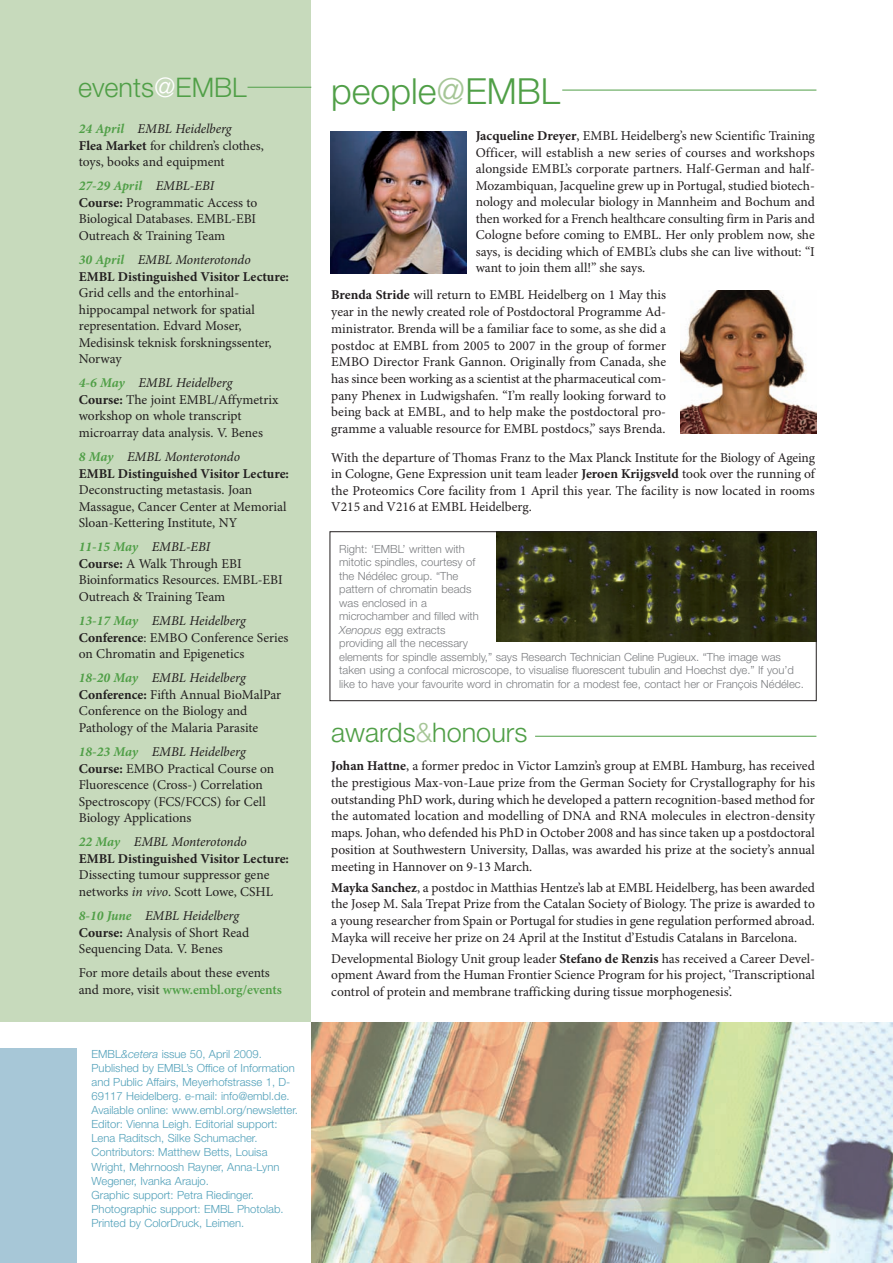
<style>
.page{position:relative;width:893px;height:1263px;background:#fff}
.page>*{position:absolute;margin:0;border:0;box-sizing:border-box;transform-origin:0 0}
.t1{font:300 36px "Helvetica Neue LT Pro";color:#509f47}
.t2{font:300 27px "Helvetica Neue LT Pro";color:#509f47}
.t3{font:13.5px/16.5px "Minion Pro";color:#231f20}
.t4{font:700 13.5px/16.5px "Minion Pro";color:#231f20}
.t5{font:300 11.25px/14.1px "Helvetica Neue LT Pro";color:#51a0b9}
.t6{font:300 11.25px/13.5px "Helvetica Neue LT Pro";color:#7b7d80}
.s1{color:#fff}
.s2{color:#a6c697}
.s3{font-weight:700;font-style:italic;color:#509f47}
.s4{font-style:italic}
.s5{font-weight:700}
.s6{font-style:italic;color:#509f47}
.s7{font-weight:400;font-style:italic}
.s8{font-weight:600;color:#509f47}
</style>
<div class="page">
<img style="left:311px;top:1023px;width:582px;height:240px">
<div style="left:0;top:1048px;width:77px;height:215px;background:#a7c7d7"></div>
<img style="left:331px;top:131px;width:136px;height:142px">
<img style="left:680px;top:290px;width:136px;height:144px">
<div style="left:0;top:0;width:311px;height:1022px;background:#c7dabc"></div>
<hr style="left:248px;top:87px;width:63px;height:1px;background:#509f47">
<hr style="left:562px;top:90px;width:254px;height:1px;background:#509f47">
<hr style="left:535px;top:736px;width:281px;height:1px;background:#509f47">
<img style="left:497px;top:533px;width:317px;height:108px">
<div style="left:330px;top:531px;width:486px;height:170px;border:1px solid #231f20"></div>
<h2 class="t2" style="left:78px;top:78px;width:170px">events<span class="s1">@</span>EMBL</h2>
<h1 class="t1" style="left:331px;top:78px;width:230px">people<span class="s2">@</span>EMBL</h1>
<p class="t3" style="left:79px;top:122px;width:187px"><span class="s3">24 April</span> <span class="s4">EMBL Heidelberg<br></span><span class="s5">Flea Market</span> for children’s clothes, toys, books and equipment</p>
<p class="t3" style="left:79px;top:179px;width:180px"><span class="s3">27-29 April</span> <span class="s4">EMBL-EBI<br></span><span class="s5">Course:</span> Programmatic Access to<br>Biological Databases. EMBL-EBI<br>Outreach &amp; Training Team</p>
<p class="t4" style="left:79px;top:253px;width:212px"><span class="s6">30 April</span> <span class="s7">EMBL Monterotondo<br></span>EMBL Distinguished Visitor Lecture:</p>
<p class="t3" style="left:79px;top:286px;width:194px">Grid cells and the entorhinal&shy;hippocampal network for spatial representation. Edvard Moser,<br>Medisinsk teknisk forskningssenter,<br>Norway</p>
<p class="t3" style="left:79px;top:376px;width:201px"><span class="s3">4-6 May</span> <span class="s4">EMBL Heidelberg<br></span><span class="s5">Course:</span> The joint EMBL/Affymetrix workshop on whole transcript microarray data analysis. V. Benes</p>
<p class="t4" style="left:79px;top:450px;width:212px"><span class="s6">8 May</span> <span class="s7">EMBL Monterotondo<br></span>EMBL Distinguished Visitor Lecture:</p>
<p class="t3" style="left:79px;top:483px;width:209px">Deconstructing metastasis. Joan<br>Massague, Cancer Center at Memorial<br>Sloan-Kettering Institute, NY</p>
<p class="t3" style="left:79px;top:540px;width:205px"><span class="s3">11-15 May</span> <span class="s4">EMBL-EBI<br></span><span class="s5">Course:</span> A Walk Through EBI<br>Bioinformatics Resources. EMBL-EBI<br>Outreach &amp; Training Team</p>
<p class="t3" style="left:79px;top:614px;width:211px"><span class="s3">13-17 May</span> <span class="s4">EMBL Heidelberg<br></span><span class="s5">Conference</span>: EMBO Conference Series on Chromatin and Epigenetics</p>
<p class="t3" style="left:79px;top:671px;width:204px"><span class="s3">18-20 May</span> <span class="s4">EMBL Heidelberg<br></span><span class="s5">Conference:</span> Fifth Annual BioMalPar<br>Conference on the Biology and<br>Pathology of the Malaria Parasite</p>
<p class="t3" style="left:79px;top:745px;width:197px"><span class="s3">18-23 May</span> <span class="s4">EMBL Heidelberg<br></span><span class="s5">Course:</span> EMBO Practical Course on<br>Fluorescence (Cross-) Correlation<br>Spectroscopy (FCS/FCCS) for Cell<br>Biology Applications</p>
<p class="t4" style="left:79px;top:835px;width:212px"><span class="s6">22 May</span> <span class="s7">EMBL Monterotondo<br></span>EMBL Distinguished Visitor Lecture:</p>
<p class="t3" style="left:79px;top:868px;width:196px">Dissecting tumour suppressor gene networks <span class="s4">in vivo</span>. Scott Lowe, CSHL</p>
<p class="t3" style="left:79px;top:909px;width:172px"><span class="s3">8-10 June</span> <span class="s4">EMBL Heidelberg<br></span><span class="s5">Course:</span> Analysis of Short Read<br>Sequencing Data. V. Benes</p>
<p class="t3" style="left:79px;top:966px;width:205px">For more details about these events and more, visit <span class="s8">www.embl.org/events</span></p>
<p class="t5" style="left:92px;top:1048px;width:208px">EMBL<span class="s4">&amp;cetera</span> issue 50, April 2009.<br>Published by EMBL’s Office of Information and Public Affairs, Meyerhofstrasse 1, D-69117 Heidelberg. e-mail: info@embl.de.<br>Available online: www.embl.org/newsletter.<br>Editor: Vienna Leigh. Editorial support:<br>Lena Raditsch, Silke Schumacher.<br>Contributors: Matthew Betts, Louisa Wright, Mehrnoosh Rayner, Anna-Lynn Wegener, Ivanka Araujo.<br>Graphic support: Petra Riedinger.<br>Photographic support: EMBL Photolab.<br>Printed by ColorDruck, Leimen.</p>
<p class="t3" style="left:476px;top:129px;width:341px;text-align:justify"><span class="s5">Jacqueline Dreyer</span>, EMBL Heidelberg’s new Scientific Training Officer, will establish a new series of courses and workshops alongside EMBL’s corporate partners. Half-German and half-Mozambiquan, Jacqueline grew up in Portugal, studied biotech&shy;nology and molecular biology in Mannheim and Bochum and then worked for a French healthcare consulting firm in Paris and Cologne before coming to EMBL. Her only problem now, she says, is deciding which of EMBL’s clubs she can live without: “I want to join them all!” she says.</p>
<p class="t3" style="left:331px;top:288px;width:336px;text-align:justify"><span class="s5">Brenda Stride</span> will return to EMBL Heidelberg on 1 May this year in the newly created role of Postdoctoral Programme Ad&shy;ministrator. Brenda will be a familiar face to some, as she did a postdoc at EMBL from 2005 to 2007 in the group of former EMBO Director Frank Gannon. Originally from Canada, she has since been working as a scientist at the pharmaceutical com&shy;pany Phenex in Ludwigshafen. “I’m really looking forward to being back at EMBL, and to help make the postdoctoral pro&shy;gramme a valuable resource for EMBL postdocs,” says Brenda.</p>
<p class="t3" style="left:331px;top:450px;width:485px;text-align:justify">With the departure of Thomas Franz to the Max Planck Institute for the Biology of Ageing in Cologne, Gene Expression unit team leader <span class="s5">Jeroen Krijgsveld</span> took over the running of the Proteomics Core facility from 1 April this year. The facility is now located in rooms V215 and V216 at EMBL Heidelberg.</p>
<p class="t6" style="left:339px;top:543px;width:466px">Right: ‘EMBL’ written with<br>mitotic spindles, courtesy of<br>the Nédélec group. “The<br>pattern of chromatin beads<br>was enclosed in a<br>microchamber and filled with<br><span class="s4">Xenopus</span> egg extracts<br>providing all the necessary<br>elements for spindle assembly,” says Research Technician Celine Pugieux. “The image was taken using a confocal microscope, to visualise fluorescent tubulin and Hoechst dye.” If you’d like to have your favourite word in chromatin for a modest fee, contact her or François Nédélec.</p>
<h2 class="t2" style="left:331px;top:723px;width:198px">awards<span class="s2">&amp;</span>honours</h2>
<p class="t3" style="left:331px;top:759px;width:485px;text-align:justify"><span class="s5">Johan Hattne</span>, a former predoc in Victor Lamzin’s group at EMBL Hamburg, has received the prestigious Max-von-Laue prize from the German Society for Crystallography for his outstanding PhD work, during which he developed a pattern recognition-based method for the automated location and modelling of DNA and RNA molecules in electron-density maps. Johan, who defended his PhD in October 2008 and has since taken up a postdoctoral position at Southwestern University, Dallas, was awarded his prize at the society’s annual meeting in Hannover on 9-13 March.</p>
<p class="t3" style="left:331px;top:880px;width:485px;text-align:justify"><span class="s5">Mayka Sanchez</span>, a postdoc in Matthias Hentze’s lab at EMBL Heidelberg, has been awarded the Josep M. Sala Trepat Prize from the Catalan Society of Biology. The prize is awarded to a young researcher from Spain or Portugal for studies in gene regulation performed abroad.<br>Mayka will receive her prize on 24 April at the Institut d’Estudis Catalans in Barcelona.</p>
<p class="t3" style="left:331px;top:951px;width:485px;text-align:justify">Developmental Biology Unit group leader <span class="s5">Stefano de Renzis</span> has received a Career Devel&shy;opment Award from the Human Frontier Science Program for his project, ‘Transcriptional control of protein and membrane trafficking during tissue morphogenesis’.</p>
</div>
